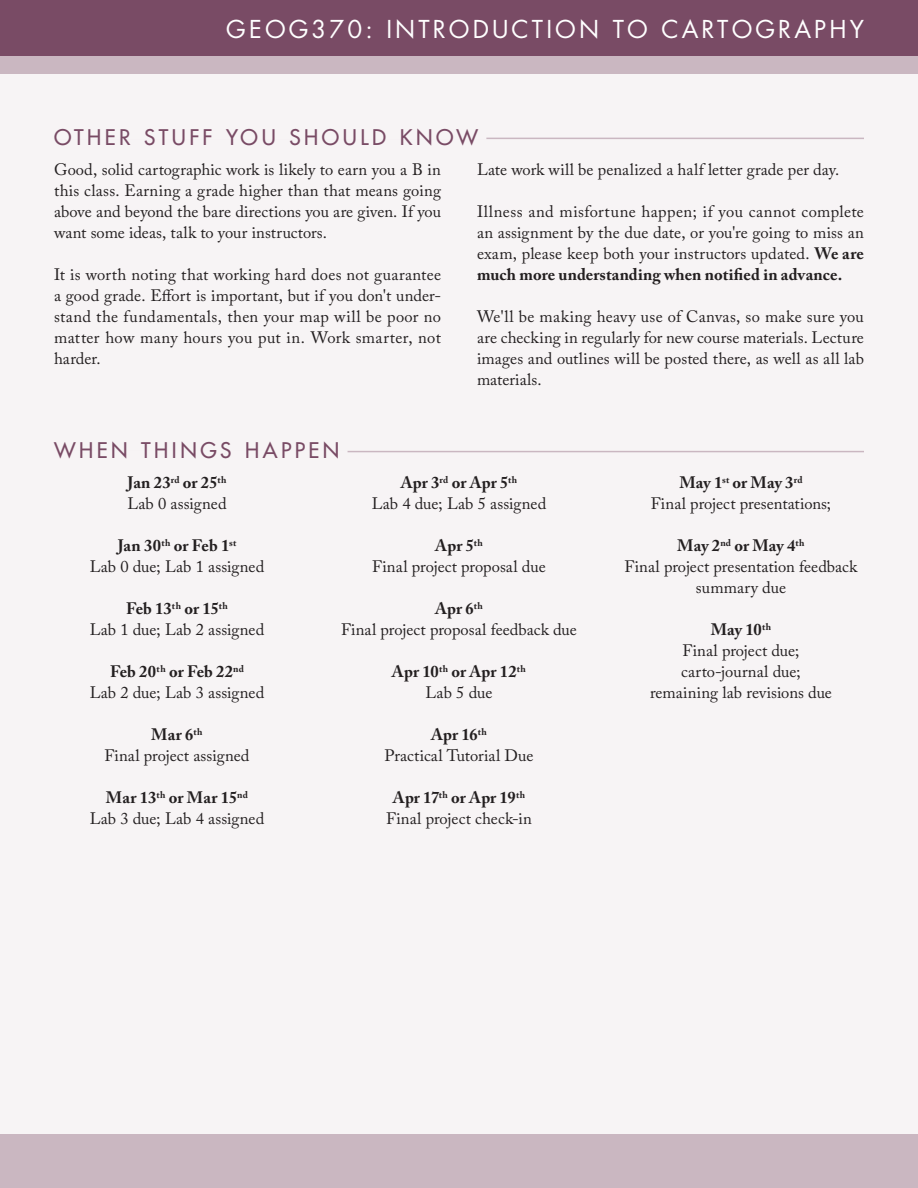
<style>
.page{position:relative;width:918px;height:1188px;background:#fff}
.page>*{position:absolute;margin:0;border:0;box-sizing:border-box;transform-origin:0 0}
.t1{font:24px "Futura Std";letter-spacing:.13em;color:#fff}
.Greater_Header{font:500 21px "Futura Std";letter-spacing:.165em;color:#794b65}
.Main_Body_Text{font:16.5px/21px "Adobe Caslon Pro";letter-spacing:.005em;color:#231f20;text-align:center}
.Main_Body_Text-2{font:700 16.5px/21px "Adobe Caslon Pro";letter-spacing:.005em;color:#231f20;text-align:center}
.s1{font-weight:700}
.s2{font-weight:400}
</style>
<div class="page">
<div style="left:0;top:1134px;width:918px;height:54px;background:#cab7c1"></div>
<div style="left:0;top:0;width:918px;height:1134px;background:#f7f4f5"></div>
<div style="left:0;top:56px;width:918px;height:18px;background:#cab7c1"></div>
<div style="left:0;top:0;width:918px;height:56px;background:#794b65"></div>
<hr style="left:54px;top:138px;width:810px;height:1px;background:#cab7c1">
<hr style="left:54px;top:137px;width:432px;height:3px;background:#f7f4f5">
<hr style="left:54px;top:451px;width:810px;height:1px;background:#cab7c1">
<hr style="left:54px;top:450px;width:294px;height:3px;background:#f7f4f5">
<p class="t1" style="left:226px;top:14px;width:639px">GEOG370: INTRODUCTION TO CARTOGRAPHY</p>
<p class="Greater_Header" style="left:54px;top:124px;width:426px">OTHER STUFF YOU SHOULD KNOW</p>
<p class="Main_Body_Text" style="left:54px;top:159px;width:389px;text-align:justify">Good, solid cartographic work is likely to earn you a B in this class. Earning a grade higher than that means going above and beyond the bare directions you are given. If you want some ideas, talk to your instructors.</p>
<p class="Main_Body_Text" style="left:54px;top:264px;width:389px;text-align:justify">It is worth noting that working hard does not guarantee a good grade. Effort is important, but if you don't under&shy;stand the fundamentals, then your map will be poor no matter how many hours you put in. Work smarter, not harder.</p>
<p class="Main_Body_Text" style="left:477px;top:159px;width:364px">Late work will be penalized a half letter grade per day.</p>
<p class="Main_Body_Text" style="left:477px;top:201px;width:389px;text-align:justify">Illness and misfortune happen; if you cannot complete an assignment by the due date, or you're going to miss an exam, please keep both your instructors updated. <span class="s1">We are much more understanding when notified in advance.</span></p>
<p class="Main_Body_Text" style="left:477px;top:306px;width:389px;text-align:justify">We'll be making heavy use of Canvas, so make sure you are checking in regularly for new course materials. Lecture images and outlines will be posted there, as well as all lab materials.</p>
<p class="Greater_Header" style="left:54px;top:437px;width:287px">WHEN THINGS HAPPEN</p>
<p class="Main_Body_Text" style="left:127px;top:472px;width:101px;text-align:left"><span class="s1">Jan 23</span><sup>rd</sup> <span class="s1">or 25</span><sup>th<br></sup>Lab 0 assigned</p>
<p class="Main_Body_Text" style="left:90px;top:535px;width:176px"><span class="s1">Jan 30</span><sup>th</sup> <span class="s1">or Feb 1</span><sup>st<br></sup>Lab 0 due; Lab 1 assigned</p>
<p class="Main_Body_Text" style="left:90px;top:598px;width:176px"><span class="s1">Feb 13</span><sup>th</sup> <span class="s1">or 15</span><sup>th<br></sup>Lab 1 due; Lab 2 assigned</p>
<p class="Main_Body_Text" style="left:90px;top:661px;width:176px"><span class="s1">Feb 20</span><sup>th</sup> <span class="s1">or Feb 22</span><sup>nd<br></sup>Lab 2 due; Lab 3 assigned</p>
<p class="Main_Body_Text" style="left:104px;top:724px;width:147px"><span class="s1">Mar 6</span><sup>th<br></sup>Final project assigned</p>
<p class="Main_Body_Text" style="left:90px;top:787px;width:176px"><span class="s1">Mar 13</span><sup>th</sup> <span class="s1">or Mar 15</span><sup>nd<br></sup>Lab 3 due; Lab 4 assigned</p>
<p class="Main_Body_Text" style="left:372px;top:472px;width:176px"><span class="s1">Apr 3</span><sup>rd</sup> <span class="s1">or Apr 5</span><sup>th<br></sup>Lab 4 due; Lab 5 assigned</p>
<p class="Main_Body_Text" style="left:372px;top:535px;width:175px"><span class="s1">Apr 5</span><sup>th<br></sup>Final project proposal due</p>
<p class="Main_Body_Text" style="left:341px;top:598px;width:237px"><span class="s1">Apr 6</span><sup>th<br></sup>Final project proposal feedback due</p>
<p class="Main_Body_Text-2" style="left:392px;top:661px;width:136px">Apr 10<sup>th</sup> or Apr 12<sup>th<br></sup><span class="s2">Lab 5 due</span></p>
<p class="Main_Body_Text" style="left:385px;top:724px;width:150px"><span class="s1">Apr 16</span><sup>th<br></sup>Practical Tutorial Due</p>
<p class="Main_Body_Text" style="left:386px;top:787px;width:147px"><span class="s1">Apr 17</span><sup>th</sup> <span class="s1">or Apr 19</span><sup>th<br></sup>Final project check-in</p>
<p class="Main_Body_Text" style="left:651px;top:472px;width:182px"><span class="s1">May 1</span><sup>st</sup> <span class="s1">or May 3</span><sup>rd<br></sup>Final project presentations;</p>
<p class="Main_Body_Text" style="left:625px;top:535px;width:234px"><span class="s1">May 2</span><sup>nd</sup> <span class="s1">or May 4</span><sup>th<br></sup>Final project presentation feedback summary due</p>
<p class="Main_Body_Text" style="left:650px;top:619px;width:183px"><span class="s1">May 10</span><sup>th<br></sup>Final project due; carto-journal due; remaining lab revisions due</p>
</div>
